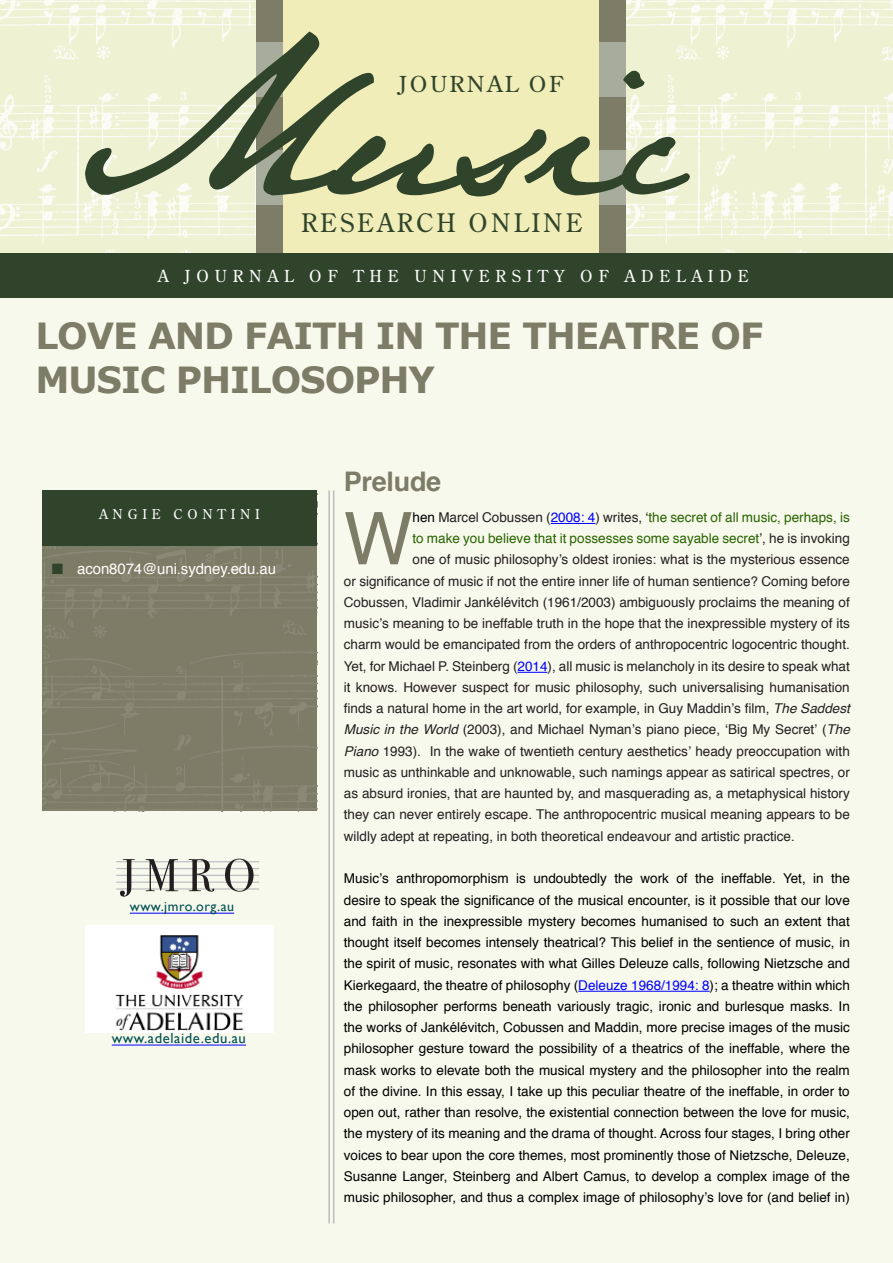
<style>
.page{position:relative;width:893px;height:1263px;background:#fff}
.page>*{position:absolute;margin:0;border:0;box-sizing:border-box;transform-origin:0 0}
.t1{font:185.7px "Jane Austen";color:#30442b}
.First_para_with_drop{font:72.75px "Helvetica";color:#7d7c67}
.Heading_Text{font:700 36px/43.2px "Verdana";letter-spacing:-.03em;color:#7d7c67}
.Sub-Heading_Text{font:700 27px "Helvetica";letter-spacing:-.01em;color:#7d7c67}
.t2{font:25.5px "Century Old Style Std";letter-spacing:.12em;color:#30442b}
.t3{font:25.5px "Century Old Style Std";letter-spacing:.1em;color:#30442b}
.t4{font:21.9px "Century Old Style Std";letter-spacing:.1em;color:#30442b;scale:1.07 1}
.t5{font:16.5px "Century Old Style Std";letter-spacing:.35em;color:#fff}
.Author_Affiliation_T{font:15px "Helvetica";letter-spacing:-.01em;color:#fff}
.t6{font:14.55px "Gill Sans";letter-spacing:.04em;color:#005050}
.t7{font:13.95px "Gill Sans";letter-spacing:.04em;color:#005050}
.Body_Copy__JMRO{font:13.5px/21.3px "Helvetica";color:#000;text-align:justify}
.First_para_with_drop-2{font:13.5px "Helvetica";color:#231f20}
.First_para_with_drop-3{font:13.5px "Helvetica";color:#286400}
.Author_Name_Text{font:13.5px "Century Old Style Std";letter-spacing:.35em;color:#fff}
.s1{color:#000}
.s2{color:#231f20}
.s3{color:#00f}
.s4{font-style:italic}
</style>
<div class="page">
<div style="left:600px;top:0;width:26px;height:253px;background:#7d7c67"></div>
<div style="left:600px;top:150px;width:26px;height:54px;background:#a8ac9d"></div>
<div style="left:0;top:298px;width:893px;height:965px;background:#f8f9ed"></div>
<svg style="left:0;top:0;width:256px;height:253px;background:#eff2d6"></svg>
<svg style="left:626px;top:0;width:267px;height:253px;background:#f0f2d7"></svg>
<div style="left:282px;top:0;width:317px;height:253px;background:#f0edb8"></div>
<div style="left:256px;top:0;width:27px;height:253px;background:#7d7c67"></div>
<div style="left:599px;top:0;width:26px;height:253px;background:#7d7c67"></div>
<div style="left:256px;top:42px;width:27px;height:54px;background:#a8ac9d"></div>
<div style="left:599px;top:42px;width:27px;height:54px;background:#a8ac9d"></div>
<div style="left:256px;top:150px;width:27px;height:54px;background:#a8ac9d"></div>
<div style="left:599px;top:150px;width:26px;height:54px;background:#a8ac9d"></div>
<div style="left:0;top:253px;width:893px;height:45px;background:#30442b"></div>
<img style="left:42px;top:490px;width:275px;height:321px">
<hr style="left:116px;top:875px;width:143px;height:1px;background:#bcbdc0">
<hr style="left:116px;top:881px;width:143px;height:2px;background:#bcbdc0">
<hr style="left:116px;top:888px;width:143px;height:1px;background:#bcbdc0">
<hr style="left:116px;top:868px;width:143px;height:1px;background:#bcbdc0">
<hr style="left:130px;top:913px;width:104px;height:1px;background:#00f">
<div style="left:42px;top:491px;width:275px;height:55px;background:#30442b"></div>
<hr style="left:112px;top:1045px;width:134px;height:1px;background:#00f">
<hr style="left:333px;top:490px;width:1px;height:733px;background:#bcbdc0">
<hr style="left:328px;top:490px;width:2px;height:733px;background:#bcbdc0">
<hr style="left:116px;top:861px;width:143px;height:1px;background:#bcbdc0">
<svg style="left:120px;top:859px;width:134px;height:38px"></svg>
<img style="left:85px;top:926px;width:189px;height:107px">
<hr style="left:551px;top:523px;width:44px;height:1px;background:#00f">
<hr style="left:517px;top:672px;width:31px;height:1px;background:#00f">
<hr style="left:578px;top:991px;width:132px;height:1px;background:#00f">
<p class="t1" style="left:65px;top:22px;width:622px">Music</p>
<p class="t2" style="left:301px;top:207px;width:283px">RESEARCH ONLINE</p>
<p class="t5" style="left:126px;top:265px;width:657px">A JOURNAL OF THE MUSIC COUNCIL OF AUSTRALIA</p>
<h3 class="t4" style="left:398px;top:69px;width:156px">JOURNAL OF</h3>
<p class="t3" style="left:399px;top:73px;width:181px">JOURNAL OF</p>
<p class="t5" style="left:158px;top:265px;width:592px">A JOURNAL OF THE UNIVERSITY OF ADELAIDE</p>
<p class="Heading_Text" style="left:35px;top:314px;width:729px">LOVE AND FAITH IN THE THEATRE OF<br>MUSIC PHILOSOPHY</p>
<p class="Author_Name_Text" style="left:99px;top:505px;width:162px">ANGIE CONTINI</p>
<p class="Author_Affiliation_T" style="left:77px;top:557px;width:200px">acon8074@uni.sydney.edu.au</p>
<p class="t7" style="left:130px;top:898px;width:106px">www.jmro.org.au</p>
<p class="t6" style="left:112px;top:1030px;width:136px">www.adelaide.edu.au</p>
<p class="Sub-Heading_Text" style="left:344px;top:460px;width:99px">Prelude</p>
<p class="First_para_with_drop" style="left:344px;top:483px;width:70px">W</p>
<p class="First_para_with_drop-3" style="left:413px;top:507px;width:439px"><span class="s1">hen</span> <span class="s2">Marcel Cobussen (</span><span class="s3">2008: 4</span><span class="s2">) writes, ‘</span>the secret of all music, perhaps, is</p>
<p class="First_para_with_drop-3" style="left:413px;top:528px;width:439px">to make you believe that it possesses some sayable secret<span class="s2">’, he is invoking</span></p>
<p class="First_para_with_drop-2" style="left:413px;top:549px;width:439px">one of music philosophy’s oldest ironies: what is the mysterious essence</p>
<p class="First_para_with_drop-2" style="left:344px;top:570px;width:507px">or significance of music if not the entire inner life of human sentience? Coming before</p>
<p class="First_para_with_drop-2" style="left:344px;top:592px;width:507px">Cobussen, Vladimir Jankélévitch (1961/2003) ambiguously proclaims the meaning of</p>
<p class="First_para_with_drop-2" style="left:344px;top:613px;width:507px">music’s meaning to be ineffable truth in the hope that the inexpressible mystery of its</p>
<p class="First_para_with_drop-2" style="left:344px;top:634px;width:507px">charm would be emancipated from the orders of anthropocentric logocentric thought.</p>
<p class="First_para_with_drop-2" style="left:344px;top:655px;width:507px">Yet, for Michael P. Steinberg (<span class="s3">2014</span>), all music is melancholy in its desire to speak what</p>
<p class="First_para_with_drop-2" style="left:344px;top:677px;width:507px">it knows. However suspect for music philosophy, such universalising humanisation</p>
<p class="First_para_with_drop-2" style="left:344px;top:698px;width:507px">finds a natural home in the art world, for example, in Guy Maddin’s film, <span class="s4">The Saddest</span></p>
<p class="First_para_with_drop-2" style="left:344px;top:719px;width:507px"><span class="s4">Music in the World</span> (2003), and Michael Nyman’s piano piece, ‘Big My Secret’ (<span class="s4">The</span></p>
<p class="First_para_with_drop-2" style="left:344px;top:740px;width:507px"><span class="s4">Piano</span> 1993). In the wake of twentieth century aesthetics’ heady preoccupation with</p>
<p class="First_para_with_drop-2" style="left:344px;top:762px;width:507px">music as unthinkable and unknowable, such namings appear as satirical spectres, or</p>
<p class="First_para_with_drop-2" style="left:344px;top:783px;width:507px">as absurd ironies, that are haunted by, and masquerading as, a metaphysical history</p>
<p class="First_para_with_drop-2" style="left:344px;top:804px;width:507px">they can never entirely escape. The anthropocentric musical meaning appears to be</p>
<p class="First_para_with_drop-2" style="left:344px;top:825px;width:452px">wildly adept at repeating, in both theoretical endeavour and artistic practice.</p>
<p class="Body_Copy__JMRO" style="left:344px;top:868px;width:508px">Music’s anthropomorphism is undoubtedly the work of the ineffable. Yet, in the desire to speak the significance of the musical encounter, is it possible that our love and faith in the inexpressible mystery becomes humanised to such an extent that thought itself becomes intensely theatrical? This belief in the sentience of music, in the spirit of music, resonates with what Gilles Deleuze calls, following Nietzsche and Kierkegaard, the theatre of philosophy (<span class="s3">Deleuze 1968/1994: 8</span>); a theatre within which the philosopher performs beneath variously tragic, ironic and burlesque masks. In the works of Jankélévitch, Cobussen and Maddin, more precise images of the music philosopher gesture toward the possibility of a theatrics of the ineffable, where the mask works to elevate both the musical mystery and the philosopher into the realm of the divine. In this essay, I take up this peculiar theatre of the ineffable, in order to open out, rather than resolve, the existential connection between the love for music, the mystery of its meaning and the drama of thought. Across four stages, I bring other voices to bear upon the core themes, most prominently those of Nietzsche, Deleuze, Susanne Langer, Steinberg and Albert Camus, to develop a complex image of the music philosopher, and thus a complex image of philosophy’s love for (and belief in)</p>
</div>
